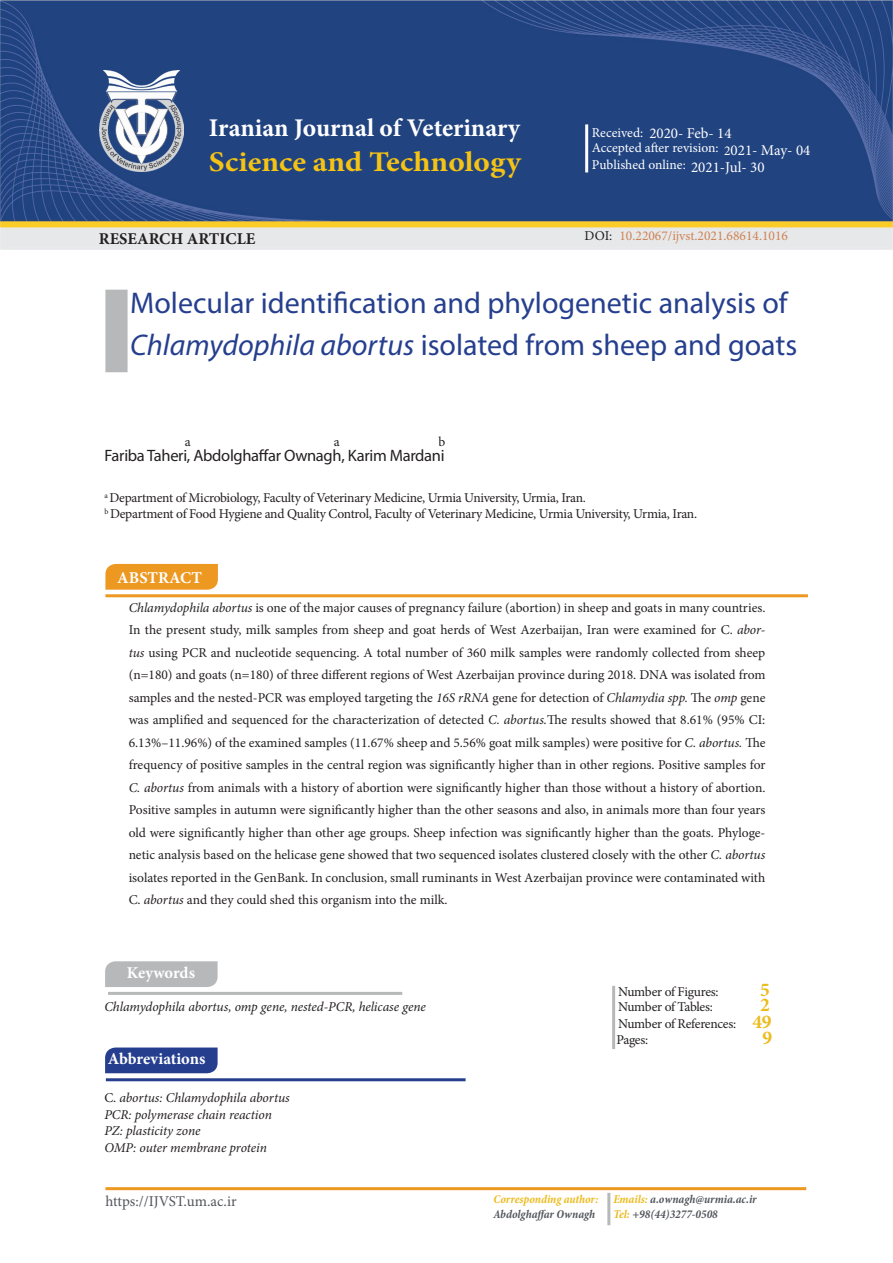
<style>
.page{position:relative;width:893px;height:1263px;background:#fff}
.page>*{position:absolute;margin:0;border:0;box-sizing:border-box;transform-origin:0 0}
.t1{font:30px/42px "Myriad Pro";color:#253f8e}
.t2{font:700 28.5px "Minion Pro";color:#f4c314;scale:1.1 1}
.t3{font:700 25.5px "Minion Pro";color:#fff}
.t4{font:700 19.5px "Minion Pro";color:#ecbb1c}
.t5{font:16.5px "Myriad Pro";letter-spacing:-.02em;color:#231f20}
.t6{font:700 16.5px "Minion Pro";color:#fff}
.t7{font:700 16.5px "Minion Pro";color:#231f20}
.t8{font:15px "Minion Pro";color:#fff}
.t9{font:15px "Minion Pro";color:#53555c}
.t10{font:13.5px/22.5px "Minion Pro";letter-spacing:-.02em;color:#231f20}
.t11{font:italic 13.5px/16.5px "Minion Pro";letter-spacing:-.005em;color:#231f20}
.t12{font:13.5px/14.5px "Minion Pro";color:#fff}
.t13{font:13.5px "Minion Pro";color:#ce8253}
.t14{font:italic 700 condensed 12px/14.4px "Minion Pro";color:#52565c}
.t15{font:italic 700 condensed 12px "Minion Pro";letter-spacing:-.005em;color:#ecbb1c}
.s1{font-size:13.5px}
.s2{font-style:italic}
.s3{font-style:normal}
.s4{font-weight:700;font-size:19.5px;color:#ecbb1c}
.s5{color:#ecbb1c}
.s6{color:#eaba1e}
</style>
<div class="page">
<img style="left:0;top:1px;width:893px;height:248px">
<img style="left:99px;top:70px;width:84px;height:101px">
<hr style="left:585px;top:124px;width:3px;height:48px;background:#fffefe">
<svg style="left:105px;top:563px;width:113px;height:27px;background:#ed9e2f"></svg>
<div style="left:105px;top:961px;width:113px;height:26px;background:#b6b8b9"></div>
<svg style="left:105px;top:1047px;width:113px;height:27px;background:#334b95"></svg>
<div style="left:105px;top:290px;width:23px;height:82px;background:#b6b8b9;border:3px solid #b6b8b9"></div>
<hr style="left:105px;top:594px;width:703px;height:3px;background:#ec9821">
<hr style="left:108px;top:992px;width:294px;height:3px;background:#b6b8b9">
<hr style="left:106px;top:1078px;width:360px;height:3px;background:#253f8e">
<hr style="left:105px;top:1187px;width:701px;height:3px;background:#ec9821">
<hr style="left:607px;top:1193px;width:3px;height:32px;background:#b7b8b9">
<hr style="left:612px;top:986px;width:3px;height:63px;background:#b7b8b9">
<h3 class="t3" style="left:209px;top:110px;width:313px">Iranian Journal of Veterinary</h3>
<h2 class="t2" style="left:209px;top:141px;width:285px">Science and Technology</h2>
<p class="t8" style="left:649px;top:123px;width:84px">2020- Feb- 14</p>
<p class="t8" style="left:691px;top:157px;width:75px">2021-Jul- 30</p>
<p class="t12" style="left:592px;top:126px;width:128px">Received:<br>Accepted after revision:</p>
<p class="t12" style="left:592px;top:157px;width:95px">Published online:</p>
<p class="t8" style="left:724px;top:140px;width:88px"><span class="s1">2</span>021- May- 04</p>
<p class="t7" style="left:99px;top:227px;width:158px">RESEARCH ARTICLE</p>
<p class="t10" style="left:585px;top:224px;width:29px">DOI:</p>
<p class="t13" style="left:619px;top:226px;width:170px">10.22067/ijvst.2021.68614.1016</p>
<h1 class="t1" style="left:130px;top:282px;width:669px">Molecular identification and phylogenetic analysis of<br><span class="s2">Chlamydophila abortus</span> isolated from sheep and goats</h1>
<p class="t10" style="left:185px;top:430px;width:7px">a</p>
<p class="t10" style="left:334px;top:430px;width:7px">a</p>
<p class="t10" style="left:438px;top:430px;width:8px">b</p>
<p class="t5" style="left:105px;top:446px;width:341px">Fariba Taheri, Abdolghaffar Ownagh, Karim Mardani</p>
<p class="t10" style="left:105px;top:490px;width:594px;line-height:16.2px"><sup>a</sup> Department of Microbiology, Faculty of Veterinary Medicine, Urmia University, Urmia, Iran.<br><sup>b</sup> Department of Food Hygiene and Quality Control, Faculty of Veterinary Medicine, Urmia University, Urmia, Iran.</p>
<p class="t6" style="left:117px;top:566px;width:86px">ABSTRACT</p>
<p class="t10" style="left:129px;top:596px;width:638px;text-align:justify"><span class="s2">Chlamydophila abortus</span> is one of the major causes of pregnancy failure (abortion) in sheep and goats in many countries.<br>In the present study, milk samples from sheep and goat herds of West Azerbaijan, Iran were examined for C. <span class="s2">abor&shy;tus</span> using PCR and nucleotide sequencing. A total number of 360 milk samples were randomly collected from sheep (n=180) and goats (n=180) of three different regions of West Azerbaijan province during 2018. DNA was isolated from samples and the nested-PCR was employed targeting the <span class="s2">16S rRNA</span> gene for detection of <span class="s2">Chlamydia spp.</span> The <span class="s2">omp</span> gene was amplified and sequenced for the characterization of detected <span class="s2">C. abortus.</span>The results showed that 8.61% (95% CI:<br>6.13%–11.96%) of the examined samples (11.67% sheep and 5.56% goat milk samples) were positive for <span class="s2">C. abortus.</span> The frequency of positive samples in the central region was significantly higher than in other regions. Positive samples for <span class="s2">C. abortus</span> from animals with a history of abortion were significantly higher than those without a history of abortion.<br>Positive samples in autumn were significantly higher than the other seasons and also, in animals more than four years old were significantly higher than other age groups. Sheep infection was significantly higher than the goats. Phyloge&shy;netic analysis based on the helicase gene showed that two sequenced isolates clustered closely with the other <span class="s2">C. abortus </span>isolates reported in the GenBank. In conclusion, small ruminants in West Azerbaijan province were contaminated with C. <span class="s2">abortus</span> and they could shed this organism into the milk.</p>
<p class="t6" style="left:127px;top:961px;width:70px">Keywords</p>
<p class="t11" style="left:104px;top:998px;width:323px">Chlamydophila abortus, omp gene, nested-PCR, helicase gene</p>
<p class="t6" style="left:108px;top:1047px;width:99px">Abbreviations</p>
<p class="t11" style="left:104px;top:1089px;width:187px"><span class="s3">C.</span> abortus: Chlamydophila abortus<br>PCR: polymerase chain reaction<br>PZ: plasticity zone<br>OMP: outer membrane protein</p>
<p class="t9" style="left:105px;top:1191px;width:133px">https://IJVST.um.ac.ir</p>
<p class="t10" style="left:618px;top:980px;width:102px">Number of Figures:</p>
<h3 class="t4" style="left:760px;top:976px;width:11px">5</h3>
<p class="t10" style="left:618px;top:995px;width:96px">Number of Tables:</p>
<h3 class="t4" style="left:760px;top:990px;width:11px">2</h3>
<p class="t10" style="left:618px;top:1012px;width:155px">Number of References: <span class="s4">49</span></p>
<p class="t10" style="left:616px;top:1028px;width:33px">Pages:</p>
<h3 class="t4" style="left:762px;top:1024px;width:11px">9</h3>
<p class="t15" style="left:493px;top:1191px;width:106px">Corresponding author:</p>
<p class="t14" style="left:493px;top:1206px;width:103px">Abdolghaffar Ownagh</p>
<p class="t14" style="left:613px;top:1192px;width:145px"><span class="s5">Emails:</span> a.ownagh@urmia.ac.ir<br><span class="s6">Tel:</span> +98(44)3277-0508</p>
</div>
